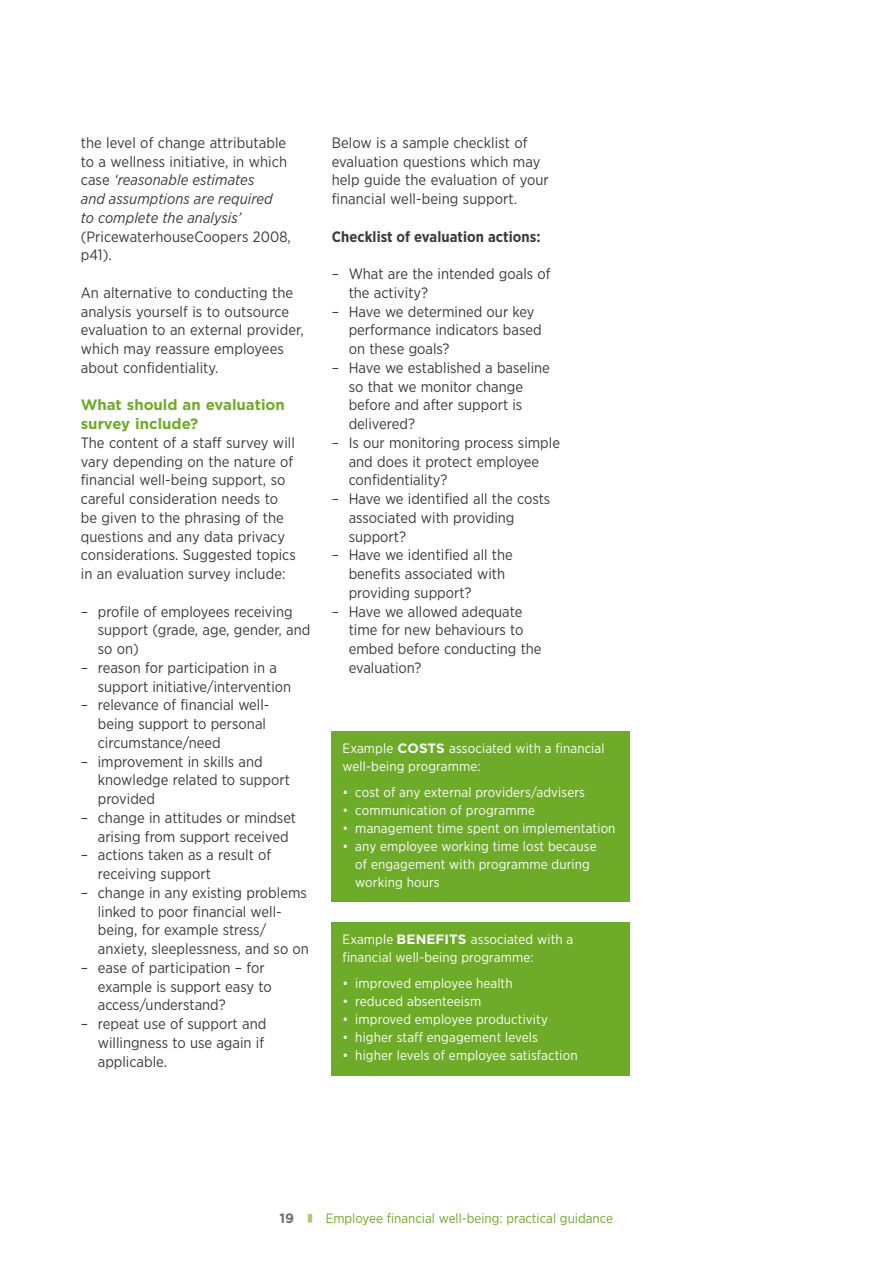
<style>
.page{position:relative;width:893px;height:1263px;background:#fff}
.page>*{position:absolute;margin:0;border:0;box-sizing:border-box;transform-origin:0 0}
.B_bullets{font:15px/18.8px "Gotham Narrow";color:#3c3c3b}
.B_body{font:15px/18.8px "Gotham Narrow";letter-spacing:.005em;color:#3c3c3b}
.B_bullets_last{font:15px/18.8px "Gotham Narrow";color:#3c3c3b}
.H3_subhead{font:700 15px/18.8px "Gotham";color:#6eab28}
.B_body-2{font:700 15px "Gotham Narrow";letter-spacing:.005em;color:#3c3c3b}
.figure_titles{font:13.5px/18px "Gotham Narrow";letter-spacing:.01em;color:#fff}
.t1{font:13.5px "Gotham Narrow";color:#6eab28}
.t2{font:700 13.5px "Gotham";color:#706f6f}
.s1{font-style:italic}
.s2{font-family:"Gotham";font-weight:700}
</style>
<div class="page">
<svg style="left:308px;top:1214px;width:4px;height:9px"></svg>
<div style="left:332px;top:731px;width:298px;height:170px;background:#6eab28"></div>
<div style="left:332px;top:922px;width:298px;height:153px;background:#6eab28"></div>
<p class="B_body" style="left:81px;top:133px;width:212px">the level of change attributable to a wellness initiative, in which case <span class="s1">‘reasonable estimates<br>and assumptions are required<br>to complete the analysis’ </span>(PricewaterhouseCoopers 2008, p41).</p>
<p class="B_body" style="left:81px;top:283px;width:224px">An alternative to conducting the analysis yourself is to outsource evaluation to an external provider, which may reassure employees about confidentiality.</p>
<p class="H3_subhead" style="left:81px;top:395px;width:206px">What should an evaluation survey include?</p>
<p class="B_body" style="left:81px;top:433px;width:217px">The content of a staff survey will vary depending on the nature of financial well-being support, so careful consideration needs to be given to the phrasing of the questions and any data privacy considerations. Suggested topics in an evaluation survey include:</p>
<p class="B_bullets" style="left:98px;top:602px;width:214px;text-indent:-17px">– profile of employees receiving support (grade, age, gender, and so on)</p>
<p class="B_bullets" style="left:98px;top:658px;width:195px;text-indent:-17px">– reason for participation in a support initiative/intervention</p>
<p class="B_bullets" style="left:98px;top:695px;width:173px;text-indent:-17px">– relevance of financial well&shy;being support to personal circumstance/need</p>
<p class="B_bullets" style="left:98px;top:752px;width:194px;text-indent:-17px">– improvement in skills and knowledge related to support provided</p>
<p class="B_bullets" style="left:98px;top:808px;width:200px;text-indent:-17px">– change in attitudes or mindset arising from support received</p>
<p class="B_bullets" style="left:98px;top:845px;width:175px;text-indent:-17px">– actions taken as a result of receiving support</p>
<p class="B_bullets" style="left:98px;top:883px;width:213px;text-indent:-17px">– change in any existing problems linked to poor financial well&shy;being, for example stress/ anxiety, sleeplessness, and so on</p>
<p class="B_bullets" style="left:98px;top:958px;width:176px;text-indent:-17px">– ease of participation – for example is support easy to access/understand?</p>
<p class="B_bullets_last" style="left:98px;top:1014px;width:170px;text-indent:-17px">– repeat use of support and willingness to use again if applicable.</p>
<p class="B_body" style="left:332px;top:133px;width:219px">Below is a sample checklist of evaluation questions which may help guide the evaluation of your financial well-being support.</p>
<p class="B_body-2" style="left:332px;top:227px;width:210px">Checklist of evaluation actions:</p>
<p class="B_bullets" style="left:349px;top:264px;width:203px;text-indent:-17px">– What are the intended goals of the activity?</p>
<p class="B_bullets" style="left:349px;top:302px;width:194px;text-indent:-17px">– Have we determined our key performance indicators based on these goals?</p>
<p class="B_bullets" style="left:349px;top:358px;width:203px;text-indent:-17px">– Have we established a baseline so that we monitor change before and after support is delivered?</p>
<p class="B_bullets" style="left:349px;top:433px;width:213px;text-indent:-17px">– Is our monitoring process simple and does it protect employee confidentiality?</p>
<p class="B_bullets" style="left:349px;top:489px;width:203px;text-indent:-17px">– Have we identified all the costs associated with providing support?</p>
<p class="B_bullets" style="left:349px;top:545px;width:166px;text-indent:-17px">– Have we identified all the benefits associated with providing support?</p>
<p class="B_bullets" style="left:349px;top:602px;width:194px;text-indent:-17px">– Have we allowed adequate time for new behaviours to embed before conducting the evaluation?</p>
<p class="figure_titles" style="left:343px;top:739px;width:264px">Example <span class="s2">COSTS</span> associated with a financial well-being programme:</p>
<p class="figure_titles" style="left:343px;top:783px;width:244px">• cost of any external providers/advisers</p>
<p class="figure_titles" style="left:343px;top:801px;width:194px">• communication of programme</p>
<p class="figure_titles" style="left:343px;top:819px;width:274px">• management time spent on implementation</p>
<p class="figure_titles" style="left:355px;top:837px;width:243px;text-indent:-13px">• any employee working time lost because of engagement with programme during working hours</p>
<p class="figure_titles" style="left:343px;top:930px;width:232px">Example <span class="s2">BENEFITS</span> associated with a financial well-being programme:</p>
<p class="figure_titles" style="left:343px;top:974px;width:172px">• improved employee health</p>
<p class="figure_titles" style="left:343px;top:992px;width:140px">• reduced absenteeism</p>
<p class="figure_titles" style="left:343px;top:1010px;width:207px">• improved employee productivity</p>
<p class="figure_titles" style="left:343px;top:1028px;width:197px">• higher staff engagement levels</p>
<p class="figure_titles" style="left:343px;top:1046px;width:237px">• higher levels of employee satisfaction</p>
<p class="t2" style="left:280px;top:1209px;width:16px">19</p>
<p class="t1" style="left:326px;top:1209px;width:289px">Employee financial well-being: practical guidance</p>
</div>
